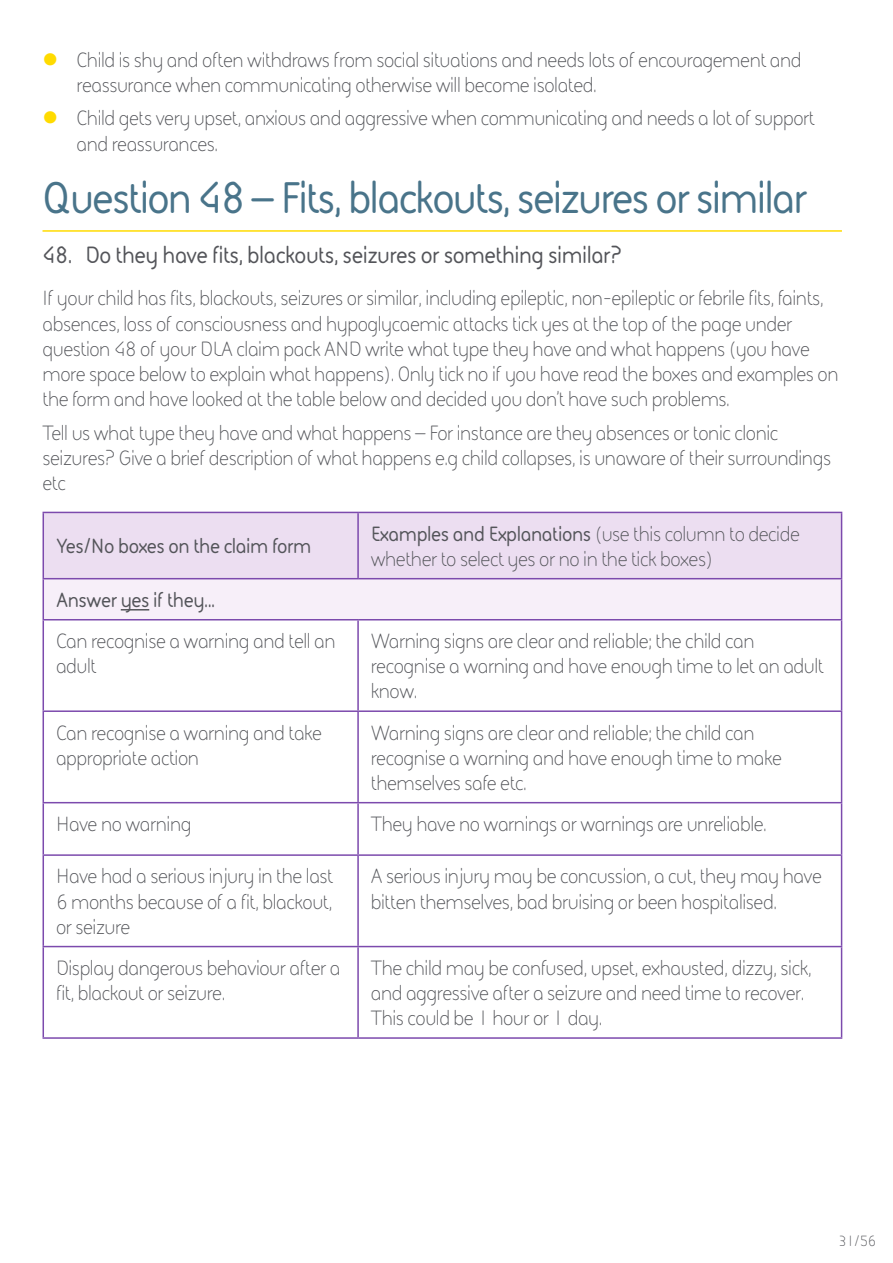
<style>
.page{position:relative;width:893px;height:1263px;background:#fff}
.page>*{position:absolute;margin:0;border:0;box-sizing:border-box;transform-origin:0 0}
.t1{font:700 45px "FS Sophie";letter-spacing:-.04em;color:#49748a}
.t2{font:700 24px "FS Sophie";letter-spacing:-.02em;color:#54555a}
.t3{font:21px/25.2px "FS Sophie";letter-spacing:-.02em;color:#54555a}
.t4{font:700 21px "FS Sophie";letter-spacing:-.02em;color:#54555a}
.t5{font:15px "FS Sophie";color:#54555a}
.s1{font-weight:700}
</style>
<div class="page">
<hr style="left:43px;top:230px;width:799px;height:2px;background:#ffdb00">
<div style="left:44px;top:513px;width:797px;height:65px;background:#ecdef1"></div>
<div style="left:43px;top:579px;width:799px;height:41px;background:#f7eff9"></div>
<hr style="left:43px;top:512px;width:315px;height:1px;background:#7c4aad">
<hr style="left:43px;top:513px;width:1px;height:65px;background:#7c4aad">
<hr style="left:358px;top:512px;width:484px;height:1px;background:#7c4aad">
<hr style="left:357px;top:513px;width:2px;height:65px;background:#7c4aad">
<hr style="left:841px;top:513px;width:1px;height:65px;background:#7c4aad">
<hr style="left:43px;top:620px;width:1px;height:90px;background:#7c4aad">
<hr style="left:357px;top:620px;width:2px;height:90px;background:#7c4aad">
<hr style="left:841px;top:620px;width:1px;height:90px;background:#7c4aad">
<hr style="left:43px;top:710px;width:315px;height:2px;background:#7c4aad">
<hr style="left:43px;top:712px;width:1px;height:90px;background:#7c4aad">
<hr style="left:358px;top:710px;width:484px;height:2px;background:#7c4aad">
<hr style="left:357px;top:712px;width:2px;height:90px;background:#7c4aad">
<hr style="left:841px;top:712px;width:1px;height:90px;background:#7c4aad">
<hr style="left:43px;top:802px;width:315px;height:1px;background:#7c4aad">
<hr style="left:43px;top:803px;width:1px;height:51px;background:#7c4aad">
<hr style="left:358px;top:802px;width:484px;height:1px;background:#7c4aad">
<hr style="left:357px;top:803px;width:2px;height:51px;background:#7c4aad">
<hr style="left:841px;top:803px;width:1px;height:51px;background:#7c4aad">
<hr style="left:43px;top:854px;width:315px;height:2px;background:#7c4aad">
<hr style="left:43px;top:856px;width:1px;height:90px;background:#7c4aad">
<hr style="left:358px;top:854px;width:484px;height:2px;background:#7c4aad">
<hr style="left:357px;top:856px;width:2px;height:90px;background:#7c4aad">
<hr style="left:841px;top:856px;width:1px;height:90px;background:#7c4aad">
<hr style="left:43px;top:946px;width:315px;height:1px;background:#7c4aad">
<hr style="left:43px;top:947px;width:1px;height:90px;background:#7c4aad">
<hr style="left:358px;top:946px;width:484px;height:1px;background:#7c4aad">
<hr style="left:357px;top:947px;width:2px;height:90px;background:#7c4aad">
<hr style="left:841px;top:947px;width:1px;height:90px;background:#7c4aad">
<hr style="left:43px;top:578px;width:315px;height:1px;background:#7c4aad">
<hr style="left:43px;top:579px;width:1px;height:40px;background:#7c4aad">
<hr style="left:358px;top:578px;width:484px;height:1px;background:#7c4aad">
<hr style="left:841px;top:579px;width:1px;height:40px;background:#7c4aad">
<hr style="left:43px;top:619px;width:315px;height:1px;background:#7c4aad">
<hr style="left:358px;top:619px;width:484px;height:1px;background:#7c4aad">
<hr style="left:43px;top:1037px;width:315px;height:2px;background:#7c4aad">
<hr style="left:358px;top:1037px;width:484px;height:2px;background:#7c4aad">
<svg style="left:121px;top:609px;width:28px;height:1px"></svg>
<p class="t3" style="left:77px;top:46px;width:727px">Child is shy and often withdraws from social situations and needs lots of encouragement and reassurance when communicating otherwise will become isolated.</p>
<p class="t3" style="left:77px;top:105px;width:740px">Child gets very upset, anxious and aggressive when communicating and needs a lot of support and reassurances.</p>
<h1 class="t1" style="left:43px;top:168px;width:766px">Question 48 – Fits, blackouts, seizures or similar</h1>
<p class="t2" style="left:43px;top:239px;width:581px">48. Do they have fits, blackouts, seizures or something similar?</p>
<p class="t3" style="left:43px;top:285px;width:797px">If your child has fits, blackouts, seizures or similar, including epileptic, non-epileptic or febrile fits, faints, absences, loss of consciousness and hypoglycaemic attacks tick yes at the top of the page under question 48 of your DLA claim pack AND write what type they have and what happens (you have more space below to explain what happens). Only tick no if you have read the boxes and examples on the form and have looked at the table below and decided you don’t have such problems.</p>
<p class="t3" style="left:43px;top:420px;width:790px">Tell us what type they have and what happens – For instance are they absences or tonic clonic seizures? Give a brief description of what happens e.g child collapses, is unaware of their surroundings etc</p>
<p class="t4" style="left:56px;top:532px;width:257px">Yes/No boxes on the claim form</p>
<p class="t3" style="left:371px;top:520px;width:431px"><span class="s1">Examples and Explanations</span> (use this column to decide whether to select yes or no in the tick boxes)</p>
<p class="t4" style="left:56px;top:586px;width:161px">Answer yes if they...</p>
<p class="t3" style="left:56px;top:628px;width:281px">Can recognise a warning and tell an adult</p>
<p class="t3" style="left:371px;top:628px;width:455px">Warning signs are clear and reliable; the child can recognise a warning and have enough time to let an adult know.</p>
<p class="t3" style="left:56px;top:719px;width:268px">Can recognise a warning and take appropriate action</p>
<p class="t3" style="left:371px;top:719px;width:413px">Warning signs are clear and reliable; the child can recognise a warning and have enough time to make themselves safe etc.</p>
<p class="t3" style="left:56px;top:811px;width:137px">Have no warning</p>
<p class="t3" style="left:371px;top:811px;width:397px">They have no warnings or warnings are unreliable.</p>
<p class="t3" style="left:56px;top:863px;width:279px;text-align:justify">Have had a serious injury in the last 6 months because of a fit, blackout, or seizure</p>
<p class="t3" style="left:371px;top:863px;width:453px">A serious injury may be concussion, a cut, they may have bitten themselves, bad bruising or been hospitalised.</p>
<p class="t3" style="left:56px;top:955px;width:286px">Display dangerous behaviour after a fit, blackout or seizure.</p>
<p class="t3" style="left:371px;top:955px;width:442px">The child may be confused, upset, exhausted, dizzy, sick, and aggressive after a seizure and need time to recover.<br>This could be 1 hour or 1 day.</p>
<p class="t5" style="left:838px;top:1231px;width:39px">31/56</p>
</div>
